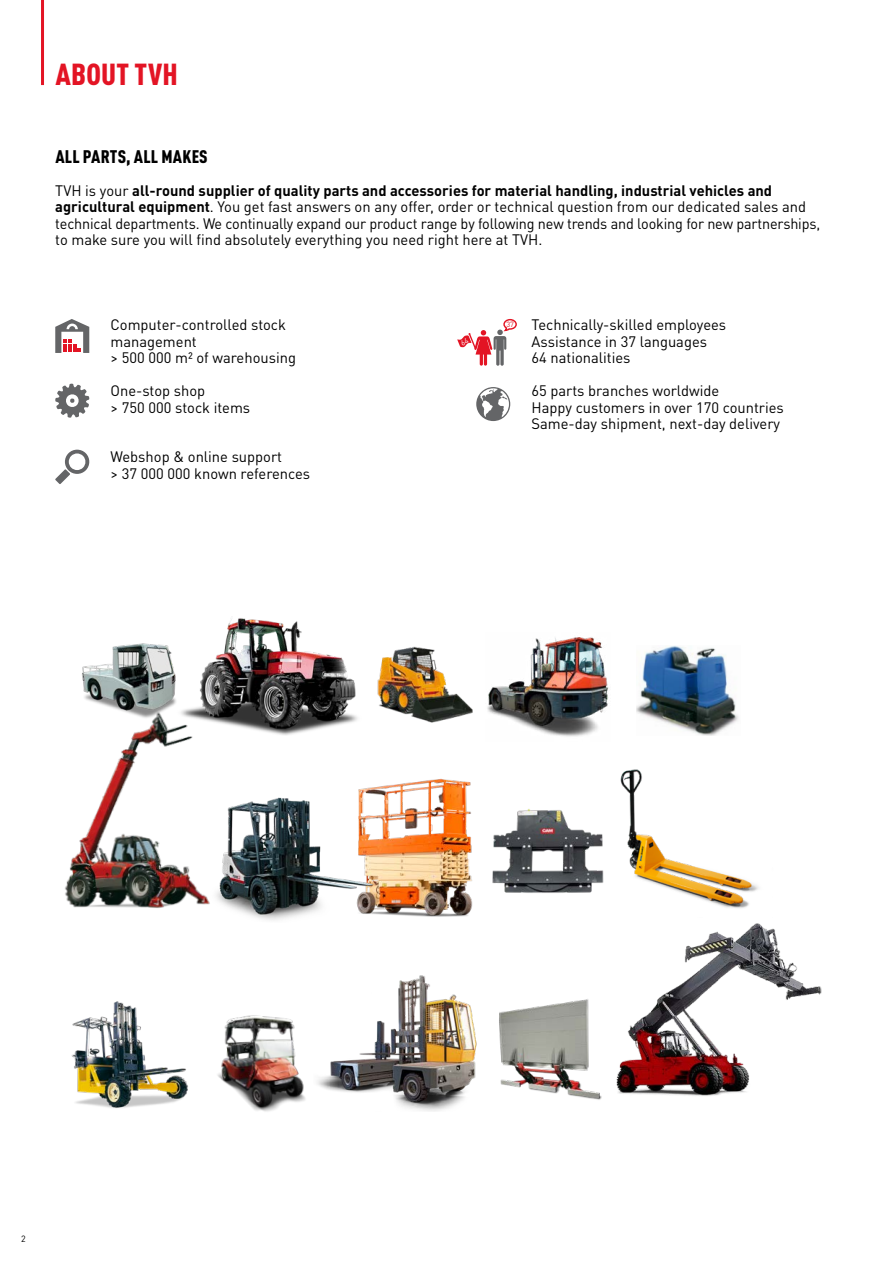
<style>
.page{position:relative;width:893px;height:1263px;background:#fff}
.page>*{position:absolute;margin:0;border:0;box-sizing:border-box;transform-origin:0 0}
.t1{font:900 condensed 30px "TVH Pro";letter-spacing:.01em;color:#e31424}
.t2{font:900 condensed 18px "TVH Pro";letter-spacing:.015em;color:#000}
.t3{font:15px/16.5px "TVH Pro";color:#000}
.t4{font:9px "TVH Pro";color:#000}
.t5{font:7.5px "TVH Pro";color:#e31424}
.s1{font-weight:700}
</style>
<div class="page">
<hr style="left:41px;top:0;width:3px;height:85px;background:#e31424">
<svg style="left:55px;top:319px;width:34px;height:34px"></svg>
<svg style="left:55px;top:383px;width:35px;height:35px"></svg>
<svg style="left:55px;top:450px;width:35px;height:34px"></svg>
<svg style="left:476px;top:387px;width:34px;height:34px"></svg>
<img style="left:621px;top:769px;width:138px;height:139px">
<img style="left:616px;top:923px;width:206px;height:173px">
<img style="left:487px;top:637px;width:122px;height:100px">
<img style="left:358px;top:778px;width:115px;height:139px">
<img style="left:499px;top:999px;width:103px;height:101px">
<img style="left:216px;top:793px;width:164px;height:127px">
<img style="left:65px;top:719px;width:145px;height:189px">
<img style="left:317px;top:975px;width:160px;height:136px">
<img style="left:377px;top:646px;width:96px;height:77px">
<img style="left:71px;top:1001px;width:117px;height:107px">
<img style="left:637px;top:646px;width:102px;height:90px">
<img style="left:217px;top:1015px;width:89px;height:97px">
<img style="left:492px;top:809px;width:112px;height:84px">
<img style="left:170px;top:618px;width:188px;height:118px">
<img style="left:82px;top:644px;width:97px;height:75px">
<svg style="left:457px;top:318px;width:60px;height:48px"></svg>
<h1 class="t1" style="left:55px;top:51px;width:124px">ABOUT TVH</h1>
<p class="t2" style="left:55px;top:142px;width:154px">ALL PARTS, ALL MAKES</p>
<p class="t3" style="left:55px;top:180px;width:766px">TVH is your <span class="s1">all-round supplier of quality parts and accessories for material handling, industrial vehicles and agricultural equipment</span>. You get fast answers on any offer, order or technical question from our dedicated sales and technical departments. We continually expand our product range by following new trends and looking for new partnerships, to make sure you will find absolutely everything you need right here at TVH.</p>
<p class="t3" style="left:111px;top:315px;width:187px">Computer-controlled stock management<br>&gt; 500 000 m² of warehousing</p>
<p class="t3" style="left:111px;top:381px;width:141px">One-stop shop<br>&gt; 750 000 stock items</p>
<p class="t3" style="left:111px;top:447px;width:201px">Webshop &amp; online support<br>&gt; 37 000 000 known references</p>
<p class="t5" style="left:506px;top:318px;width:9px">37</p>
<p class="t3" style="left:532px;top:315px;width:196px">Technically-skilled employees<br>Assistance in 37 languages<br>64 nationalities</p>
<p class="t3" style="left:532px;top:381px;width:254px">65 parts branches worldwide<br>Happy customers in over 170 countries<br>Same-day shipment, next-day delivery</p>
<p class="t4" style="left:21px;top:1231px;width:6px">2</p>
</div>
